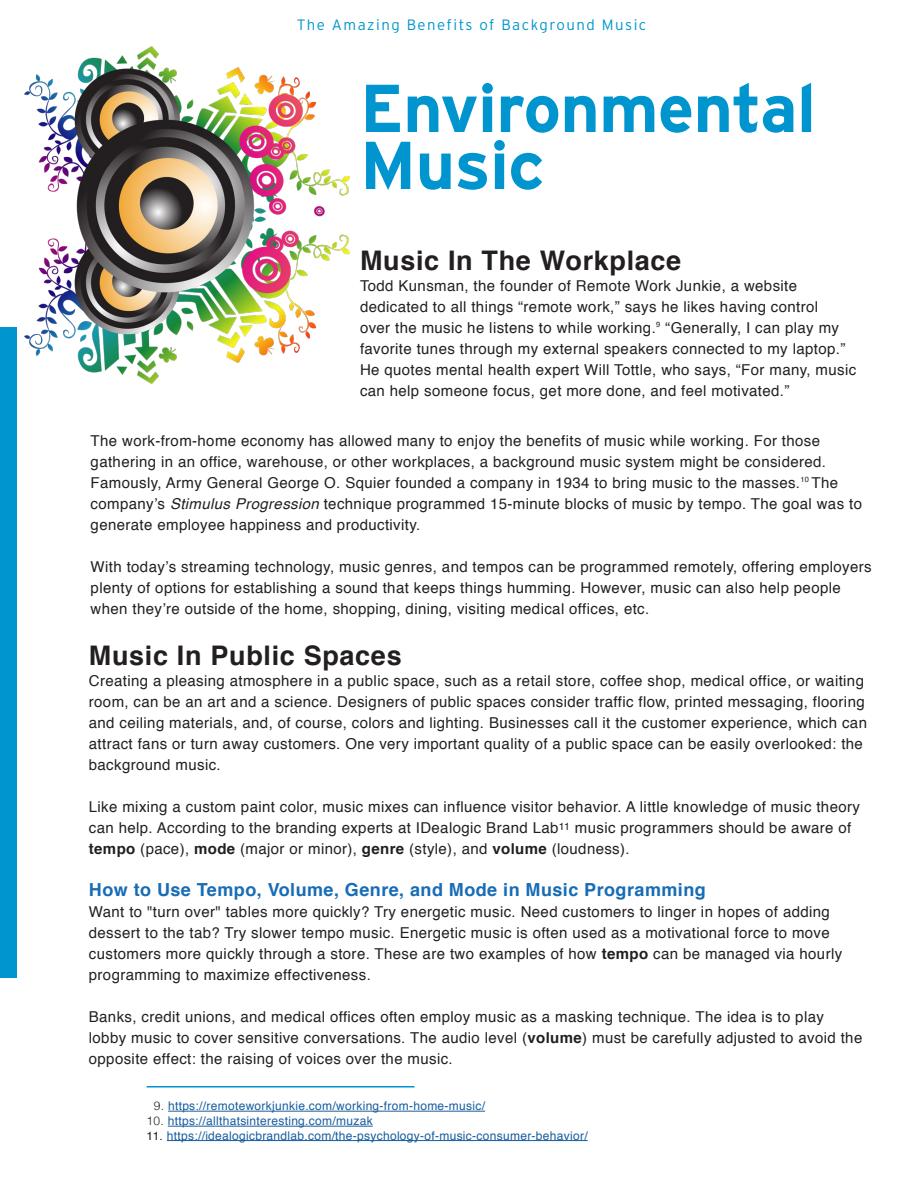
<style>
.page{position:relative;width:918px;height:1188px;background:#fff}
.page>*{position:absolute;margin:0;border:0;box-sizing:border-box;transform-origin:0 0}
.Text_Left{font:700 67.5px/57px "Interstate";letter-spacing:-.01em;color:#0095ce}
.Text_Left-2{font:700 27px "Helvetica";letter-spacing:.025em;color:#231f20}
.Text_Left-3{font:700 18px "Helvetica";letter-spacing:.025em;color:#176cb6}
.Text_Left-4{font:15px/21px "Helvetica";letter-spacing:.025em;color:#231f20}
.t1{font:300 15px "Interstate";letter-spacing:.1em;color:#0095ce}
.Text_Left-5{font:12px "Helvetica";letter-spacing:.025em;color:#175d9e}
.s1{font-style:italic}
.s2{font-weight:700}
.s3{font-weight:300;color:#231f20}
.s4{color:#231f20}
</style>
<div class="page">
<div style="left:0;top:327px;width:16px;height:651px;background:#0095ce"></div>
<hr style="left:147px;top:1086px;width:268px;height:2px;background:#0095ce">
<img style="left:25px;top:47px;width:324px;height:336px">
<hr style="left:168px;top:1111px;width:317px;height:1px;background:#175d9e">
<hr style="left:168px;top:1126px;width:205px;height:1px;background:#175d9e">
<hr style="left:167px;top:1140px;width:421px;height:1px;background:#175d9e">
<p class="t1" style="left:297px;top:16px;width:351px">The Amazing Benefits of Background Music</p>
<p class="Text_Left" style="left:360px;top:79px;width:457px">Environmental<br>Music</p>
<p class="Text_Left-2" style="left:360px;top:238px;width:323px">Music In The Workplace</p>
<p class="Text_Left-4" style="left:360px;top:275px;width:498px">Todd Kunsman, the founder of Remote Work Junkie, a website dedicated to all things “remote work,” says he likes having control<br>over the music he listens to while working.⁹ “Generally, I can play my favorite tunes through my external speakers connected to my laptop.” He quotes mental health expert Will Tottle, who says, “For many, music can help someone focus, get more done, and feel motivated.”</p>
<p class="Text_Left-4" style="left:91px;top:431px;width:773px">The work-from-home economy has allowed many to enjoy the benefits of music while working. For those gathering in an office, warehouse, or other workplaces, a background music system might be considered.<br>Famously, Army General George O. Squier founded a company in 1934 to bring music to the masses.<sup>10</sup> The company’s <span class="s1">Stimulus Progression</span> technique programmed 15-minute blocks of music by tempo. The goal was to generate employee happiness and productivity.</p>
<p class="Text_Left-4" style="left:91px;top:557px;width:783px">With today’s streaming technology, music genres, and tempos can be programmed remotely, offering employers plenty of options for establishing a sound that keeps things humming. However, music can also help people when they’re outside of the home, shopping, dining, visiting medical offices, etc.</p>
<p class="Text_Left-2" style="left:89px;top:634px;width:314px">Music In Public Spaces</p>
<p class="Text_Left-4" style="left:89px;top:671px;width:780px">Creating a pleasing atmosphere in a public space, such as a retail store, coffee shop, medical office, or waiting room, can be an art and a science. Designers of public spaces consider traffic flow, printed messaging, flooring and ceiling materials, and, of course, colors and lighting. Businesses call it the customer experience, which can attract fans or turn away customers. One very important quality of a public space can be easily overlooked: the background music.</p>
<p class="Text_Left-4" style="left:89px;top:797px;width:773px">Like mixing a custom paint color, music mixes can influence visitor behavior. A little knowledge of music theory can help. According to the branding experts at IDealogic Brand Lab<sup>11</sup> music programmers should be aware of <span class="s2">tempo</span> (pace), <span class="s2">mode</span> (major or minor), <span class="s2">genre</span> (style), and <span class="s2">volume</span> (loudness).</p>
<p class="Text_Left-3" style="left:89px;top:875px;width:618px">How to Use Tempo, Volume, Genre, and Mode in Music Programming</p>
<p class="Text_Left-4" style="left:89px;top:902px;width:755px">Want to "turn over" tables more quickly? Try energetic music. Need customers to linger in hopes of adding dessert to the tab? Try slower tempo music. Energetic music is often used as a motivational force to move customers more quickly through a store. These are two examples of how <span class="s2">tempo</span> can be managed via hourly programming to maximize effectiveness.</p>
<p class="Text_Left-4" style="left:89px;top:1007px;width:775px">Banks, credit unions, and medical offices often employ music as a masking technique. The idea is to play lobby music to cover sensitive conversations. The audio level (<span class="s2">volume</span>) must be carefully adjusted to avoid the opposite effect: the raising of voices over the music.</p>
<p class="Text_Left-5" style="left:154px;top:1097px;width:333px"><span class="s3">9.</span> https://remoteworkjunkie.com/working-from-home-music/</p>
<p class="Text_Left-5" style="left:147px;top:1112px;width:228px"><span class="s3">10.</span> https://allthatsinteresting.com/muzak</p>
<p class="Text_Left-5" style="left:147px;top:1126px;width:443px"><span class="s4">11.</span> https://idealogicbrandlab.com/the-psychology-of-music-consumer-behavior/</p>
</div>
